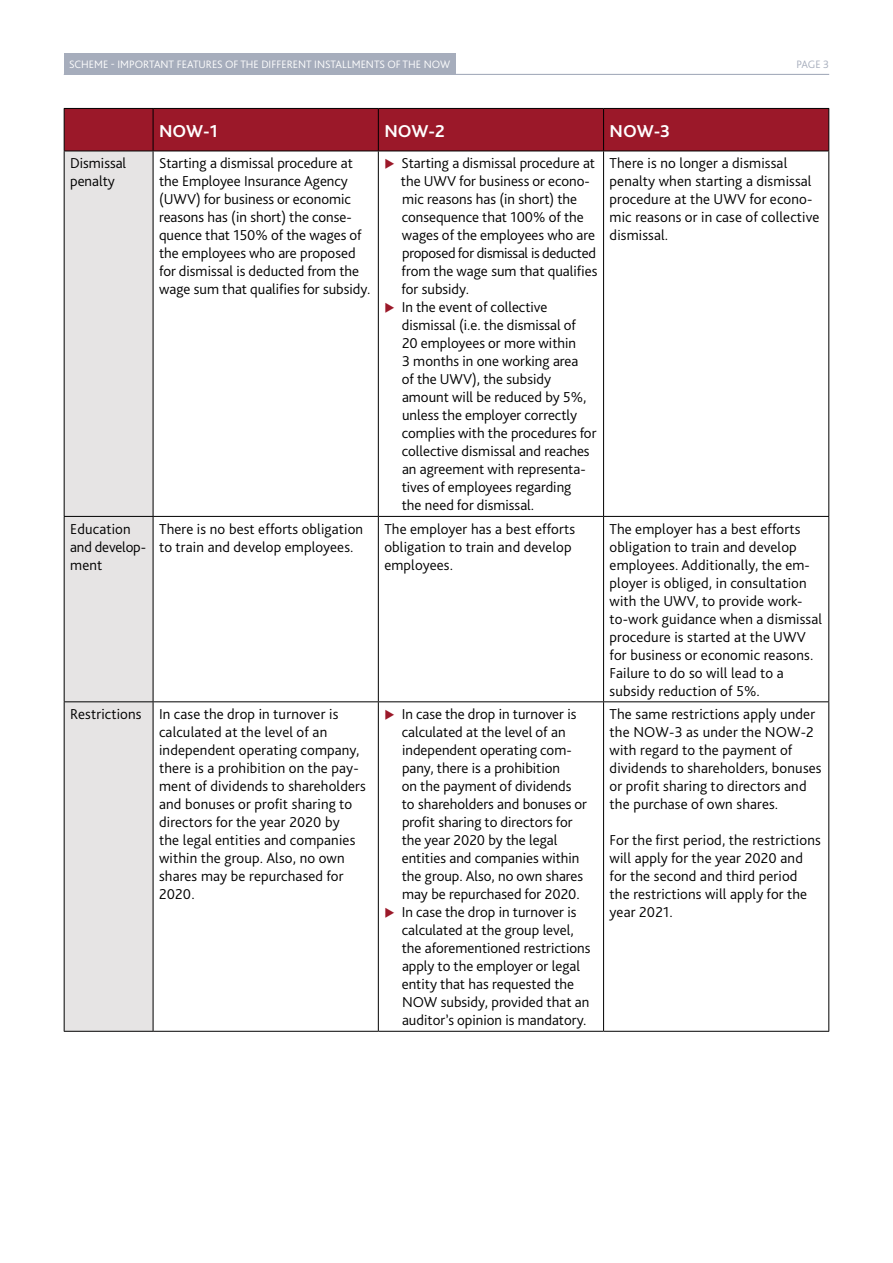
<style>
.page{position:relative;width:893px;height:1263px;background:#fff}
.page>*{position:absolute;margin:0;border:0;box-sizing:border-box;transform-origin:0 0}
.t1{font:700 18px "Bliss Pro";letter-spacing:-.005em;color:#fff}
.t2{font:300 15px/18px "Bliss Pro";color:#000}
.t3{font:300 11.25px "Bliss Pro";color:#fff}
.t4{font:300 11.25px "Bliss Pro";color:#a6adbc}
.s1{color:#9b1829}
</style>
<div class="page">
<hr style="left:64px;top:74px;width:765px;height:1px;background:#a6adbc">
<div style="left:64px;top:53px;width:392px;height:21px;background:#a6adbc"></div>
<div style="left:65px;top:109px;width:763px;height:42px;background:#9b1829"></div>
<div style="left:65px;top:152px;width:88px;height:879px;background:#e6e4e4"></div>
<hr style="left:64px;top:108px;width:89px;height:1px;background:#000">
<hr style="left:64px;top:109px;width:1px;height:42px;background:#000">
<hr style="left:153px;top:108px;width:225px;height:1px;background:#000">
<hr style="left:153px;top:109px;width:1px;height:42px;background:#000">
<hr style="left:378px;top:108px;width:226px;height:1px;background:#000">
<hr style="left:378px;top:109px;width:1px;height:42px;background:#000">
<hr style="left:604px;top:108px;width:225px;height:1px;background:#000">
<hr style="left:603px;top:109px;width:1px;height:42px;background:#000">
<hr style="left:828px;top:109px;width:1px;height:42px;background:#000">
<hr style="left:64px;top:151px;width:89px;height:1px;background:#000">
<hr style="left:64px;top:151px;width:1px;height:365px;background:#000">
<hr style="left:153px;top:151px;width:225px;height:1px;background:#000">
<hr style="left:153px;top:151px;width:1px;height:365px;background:#000">
<hr style="left:378px;top:151px;width:226px;height:1px;background:#000">
<hr style="left:378px;top:151px;width:1px;height:365px;background:#000">
<hr style="left:604px;top:151px;width:225px;height:1px;background:#000">
<hr style="left:603px;top:151px;width:1px;height:365px;background:#000">
<hr style="left:828px;top:151px;width:1px;height:365px;background:#000">
<hr style="left:64px;top:516px;width:89px;height:1px;background:#000">
<hr style="left:64px;top:517px;width:1px;height:184px;background:#000">
<hr style="left:153px;top:516px;width:225px;height:1px;background:#000">
<hr style="left:153px;top:517px;width:1px;height:184px;background:#000">
<hr style="left:378px;top:516px;width:226px;height:1px;background:#000">
<hr style="left:378px;top:517px;width:1px;height:184px;background:#000">
<hr style="left:604px;top:516px;width:225px;height:1px;background:#000">
<hr style="left:603px;top:517px;width:1px;height:184px;background:#000">
<hr style="left:828px;top:517px;width:1px;height:184px;background:#000">
<hr style="left:64px;top:701px;width:89px;height:1px;background:#000">
<hr style="left:64px;top:702px;width:1px;height:329px;background:#000">
<hr style="left:153px;top:701px;width:225px;height:1px;background:#000">
<hr style="left:153px;top:702px;width:1px;height:329px;background:#000">
<hr style="left:378px;top:701px;width:226px;height:1px;background:#000">
<hr style="left:378px;top:702px;width:1px;height:329px;background:#000">
<hr style="left:604px;top:701px;width:225px;height:1px;background:#000">
<hr style="left:603px;top:702px;width:1px;height:329px;background:#000">
<hr style="left:828px;top:702px;width:1px;height:329px;background:#000">
<hr style="left:64px;top:1031px;width:89px;height:1px;background:#000">
<hr style="left:153px;top:1031px;width:225px;height:1px;background:#000">
<hr style="left:378px;top:1031px;width:226px;height:1px;background:#000">
<hr style="left:604px;top:1031px;width:225px;height:1px;background:#000">
<p class="t3" style="left:69px;top:57px;width:383px">SCHEME - IMPORTANT FEATURES OF THE DIFFERENT INSTALLMENTS OF THE NOW</p>
<p class="t4" style="left:796px;top:57px;width:34px">PAGE 3</p>
<p class="t1" style="left:159px;top:119px;width:60px">NOW-1</p>
<p class="t1" style="left:384px;top:119px;width:62px">NOW-2</p>
<p class="t1" style="left:610px;top:119px;width:62px">NOW-3</p>
<p class="t2" style="left:70px;top:154px;width:58px">Dismissal penalty</p>
<p class="t2" style="left:159px;top:154px;width:213px">Starting a dismissal procedure at the Employee Insurance Agency (UWV) for business or economic reasons has (in short) the conse&shy;quence that 150% of the wages of the employees who are proposed for dismissal is deducted from the wage sum that qualifies for subsidy.</p>
<p class="t2" style="left:401px;top:154px;width:198px;text-indent:-17px"><span class="s1">◆</span> Starting a dismissal procedure at the UWV for business or econo&shy;mic reasons has (in short) the consequence that 100% of the wages of the employees who are proposed for dismissal is deducted from the wage sum that qualifies for subsidy.</p>
<p class="t2" style="left:402px;top:298px;width:196px;text-indent:-17px"><span class="s1">◆</span> In the event of collective dismissal (i.e. the dismissal of<br>20 employees or more within<br>3 months in one working area<br>of the UWV), the subsidy amount will be reduced by 5%, unless the employer correctly complies with the procedures for collective dismissal and reaches an agreement with representa&shy;tives of employees regarding<br>the need for dismissal.</p>
<p class="t2" style="left:610px;top:154px;width:211px">There is no longer a dismissal penalty when starting a dismissal procedure at the UWV for econo&shy;mic reasons or in case of collective dismissal.</p>
<p class="t2" style="left:70px;top:519px;width:77px">Education and develop&shy;ment</p>
<p class="t2" style="left:159px;top:519px;width:206px">There is no best efforts obligation to train and develop employees.</p>
<p class="t2" style="left:384px;top:519px;width:192px">The employer has a best efforts obligation to train and develop employees.</p>
<p class="t2" style="left:610px;top:519px;width:214px">The employer has a best efforts obligation to train and develop employees. Additionally, the em&shy;ployer is obliged, in consultation with the UWV, to provide work&shy;to-work guidance when a dismissal procedure is started at the UWV for business or economic reasons.<br>Failure to do so will lead to a subsidy reduction of 5%.</p>
<p class="t2" style="left:159px;top:705px;width:208px;text-indent:-89px">Restrictions In case the drop in turnover is calculated at the level of an independent operating company, there is a prohibition on the pay&shy;ment of dividends to shareholders and bonuses or profit sharing to directors for the year 2020 by<br>the legal entities and companies within the group. Also, no own shares may be repurchased for<br>2020.</p>
<p class="t2" style="left:402px;top:705px;width:187px;text-indent:-17px"><span class="s1">◆</span> In case the drop in turnover is calculated at the level of an independent operating com&shy;pany, there is a prohibition<br>on the payment of dividends to shareholders and bonuses or profit sharing to directors for the year 2020 by the legal entities and companies within the group. Also, no own shares may be repurchased for 2020.</p>
<p class="t2" style="left:402px;top:903px;width:190px;text-indent:-17px"><span class="s1">◆</span> In case the drop in turnover is calculated at the group level, the aforementioned restrictions apply to the employer or legal entity that has requested the<br>NOW subsidy, provided that an auditor’s opinion is mandatory.</p>
<p class="t2" style="left:610px;top:705px;width:214px">The same restrictions apply under the NOW-3 as under the NOW-2 with regard to the payment of dividends to shareholders, bonuses or profit sharing to directors and the purchase of own shares.</p>
<p class="t2" style="left:610px;top:831px;width:213px">For the first period, the restrictions will apply for the year 2020 and for the second and third period the restrictions will apply for the year 2021.</p>
</div>
